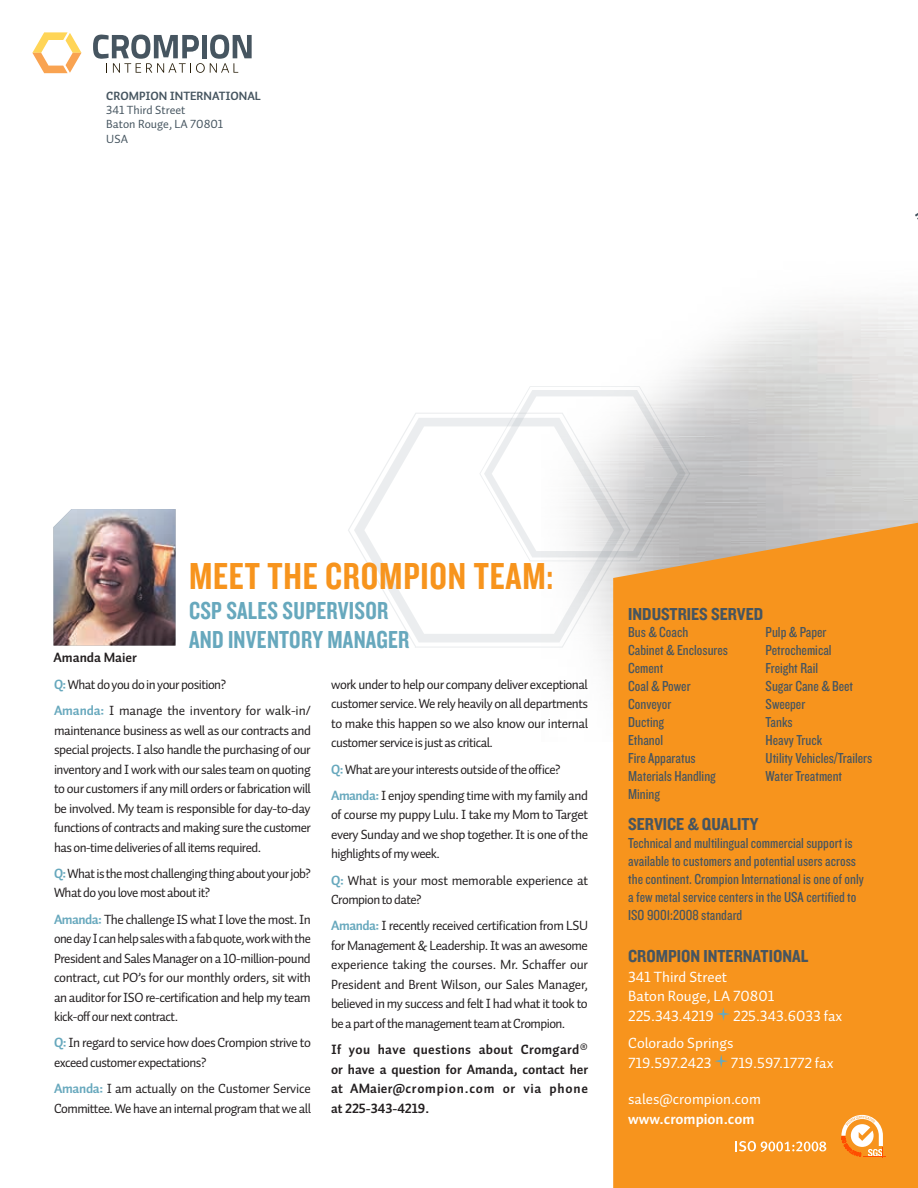
<style>
.page{position:relative;width:918px;height:1188px;background:#fff}
.page>*{position:absolute;margin:0;border:0;box-sizing:border-box;transform-origin:0 0}
.t1{font:39px "Knockout HTF49 Liteweight";letter-spacing:.02em;color:#f7941d}
.t2{font:25.5px/29.5px "Knockout HTF49 Liteweight";letter-spacing:.01em;color:#67a8bd}
.t3{font:18px "Knockout HTF50 Welterweight";color:#465560}
.t4{font:15px/18px "Knockout HTF29 Junior Liteweight";color:#465560}
.t5{font:15px/19.5px "Auto 1 Regular LF";color:#fff}
.t6{font:15px "Auto 1 Bold LF";color:#fff}
.t7{font:13.5px/19.5px "Auto 1 Regular LF";letter-spacing:-.04em;color:#231f20;text-align:justify}
.t8{font:13.5px/19.5px "Auto 1 Bold LF";color:#231f20;text-align:justify}
.t9{font:13.5px/26.2px "Auto 1 Regular LF";letter-spacing:-.005em;color:#231f20}
.t10{font:13.5px/19.5px "Auto 1 Regular LF";letter-spacing:-.015em;color:#231f20}
.t11{font:12px/14.4px "Auto 1 Regular LF";color:#465560}
.t12{font:12px "Auto 1 Bold LF";color:#465560}
.s1{font-family:"Auto 1 Bold LF";color:#67a8bd}
</style>
<div class="page">
<svg style="left:348px;top:413px;width:194px;height:235px"></svg>
<svg style="left:479px;top:386px;width:63px;height:176px"></svg>
<img style="left:542px;top:303px;width:376px;height:368px">
<div style="left:613px;top:523px;width:305px;height:665px;background:#f7941d"></div>
<svg style="left:915px;top:213px;width:3px;height:7px"></svg>
<svg style="left:93px;top:35px;width:159px;height:38px"></svg>
<svg style="left:32px;top:32px;width:49px;height:41px"></svg>
<svg style="left:735px;top:1141px;width:91px;height:11px"></svg>
<svg style="left:841px;top:1115px;width:45px;height:43px"></svg>
<svg style="left:717px;top:1007px;width:13px;height:14px"></svg>
<svg style="left:714px;top:1054px;width:14px;height:14px"></svg>
<img style="left:54px;top:509px;width:122px;height:137px">
<p class="t12" style="left:106px;top:88px;width:156px">CROMPION INTERNATIONAL</p>
<p class="t11" style="left:106px;top:103px;width:118px">341 Third Street<br>Baton Rouge, LA 70801<br>USA</p>
<p class="t8" style="left:54px;top:647px;width:85px">Amanda Maier</p>
<h1 class="t1" style="left:189px;top:556px;width:366px">MEET THE CROMPION TEAM:</h1>
<h2 class="t2" style="left:189px;top:596px;width:222px">CSP SALES SUPERVISOR<br>AND INVENTORY MANAGER</h2>
<p class="t9" style="left:54px;top:671px;width:258px"><span class="s1">Q:</span> What do you do in your position?<br><span class="s1">Amanda:</span> I manage the inventory for walk-in/</p>
<p class="t7" style="left:54px;top:721px;width:259px">maintenance business as well as our contracts and special projects. I also handle the purchasing of our inventory and I work with our sales team on quoting to our customers if any mill orders or fabrication will be involved. My team is responsible for day-to-day functions of contracts and making sure the customer has on-time deliveries of all items required.</p>
<p class="t7" style="left:54px;top:864px;width:258px"><span class="s1">Q:</span> What is the most challenging thing about your job?<br>What do you love most about it?</p>
<p class="t7" style="left:54px;top:910px;width:258px"><span class="s1">Amanda:</span> The challenge IS what I love the most. In one day I can help sales with a fab quote, work with the President and Sales Manager on a 10-million-pound contract, cut PO’s for our monthly orders, sit with an auditor for ISO re-certification and help my team kick-off our next contract.</p>
<p class="t7" style="left:54px;top:1033px;width:258px"><span class="s1">Q:</span> In regard to service how does Crompion strive to exceed customer expectations?</p>
<p class="t7" style="left:54px;top:1079px;width:259px"><span class="s1">Amanda:</span> I am actually on the Customer Service<br>Committee. We have an internal program that we all</p>
<p class="t7" style="left:331px;top:675px;width:259px">work under to help our company deliver exceptional customer service. We rely heavily on all departments to make this happen so we also know our internal customer service is just as critical.</p>
<p class="t7" style="left:331px;top:756px;width:258px;line-height:26.2px"><span class="s1">Q:</span> What are your interests outside of the office?<br><span class="s1">Amanda:</span> I enjoy spending time with my family and</p>
<p class="t7" style="left:331px;top:805px;width:259px">of course my puppy Lulu. I take my Mom to Target every Sunday and we shop together. It is one of the highlights of my week.</p>
<p class="t10" style="left:331px;top:871px;width:259px"><span class="s1">Q:</span> What is your most memorable experience at<br>Crompion to date?</p>
<p class="t7" style="left:331px;top:916px;width:258px"><span class="s1">Amanda:</span> I recently received certification from LSU for Management &amp; Leadership. It was an awesome experience taking the courses. Mr. Schaffer our President and Brent Wilson, our Sales Manager, believed in my success and felt I had what it took to be a part of the management team at Crompion.</p>
<p class="t8" style="left:331px;top:1040px;width:258px">If you have questions about Cromgard® or have a question for Amanda, contact her at AMaier@crompion.com or via phone at 225-343-4219.</p>
<h3 class="t3" style="left:628px;top:604px;width:136px">INDUSTRIES SERVED</h3>
<p class="t4" style="left:628px;top:624px;width:101px">Bus &amp; Coach<br>Cabinet &amp; Enclosures<br>Cement<br>Coal &amp; Power<br>Conveyor<br>Ducting<br>Ethanol<br>Fire Apparatus<br>Materials Handling<br>Mining</p>
<p class="t4" style="left:766px;top:624px;width:108px">Pulp &amp; Paper<br>Petrochemical<br>Freight Rail<br>Sugar Cane &amp; Beet<br>Sweeper<br>Tanks<br>Heavy Truck<br>Utility Vehicles/Trailers<br>Water Treatment</p>
<h3 class="t3" style="left:628px;top:814px;width:132px">SERVICE &amp; QUALITY</h3>
<p class="t4" style="left:628px;top:834px;width:237px">Technical and multilingual commercial support is available to customers and potential users across the continent. Crompion International is one of only a few metal service centers in the USA certified to ISO 9001:2008 standard</p>
<h3 class="t3" style="left:628px;top:947px;width:182px">CROMPION INTERNATIONAL</h3>
<p class="t5" style="left:628px;top:967px;width:148px">341 Third Street<br>Baton Rouge, LA 70801<br>225.343.4219</p>
<p class="t5" style="left:628px;top:1002px;width:216px;line-height:27.6px;text-indent:105px">225.343.6033 fax<br>Colorado Springs</p>
<p class="t5" style="left:628px;top:1053px;width:85px">719.597.2423</p>
<p class="t5" style="left:731px;top:1053px;width:104px">719.597.1772 fax</p>
<p class="t5" style="left:628px;top:1090px;width:134px">sales@crompion.com</p>
<p class="t6" style="left:628px;top:1109px;width:128px">www.crompion.com</p>
</div>
